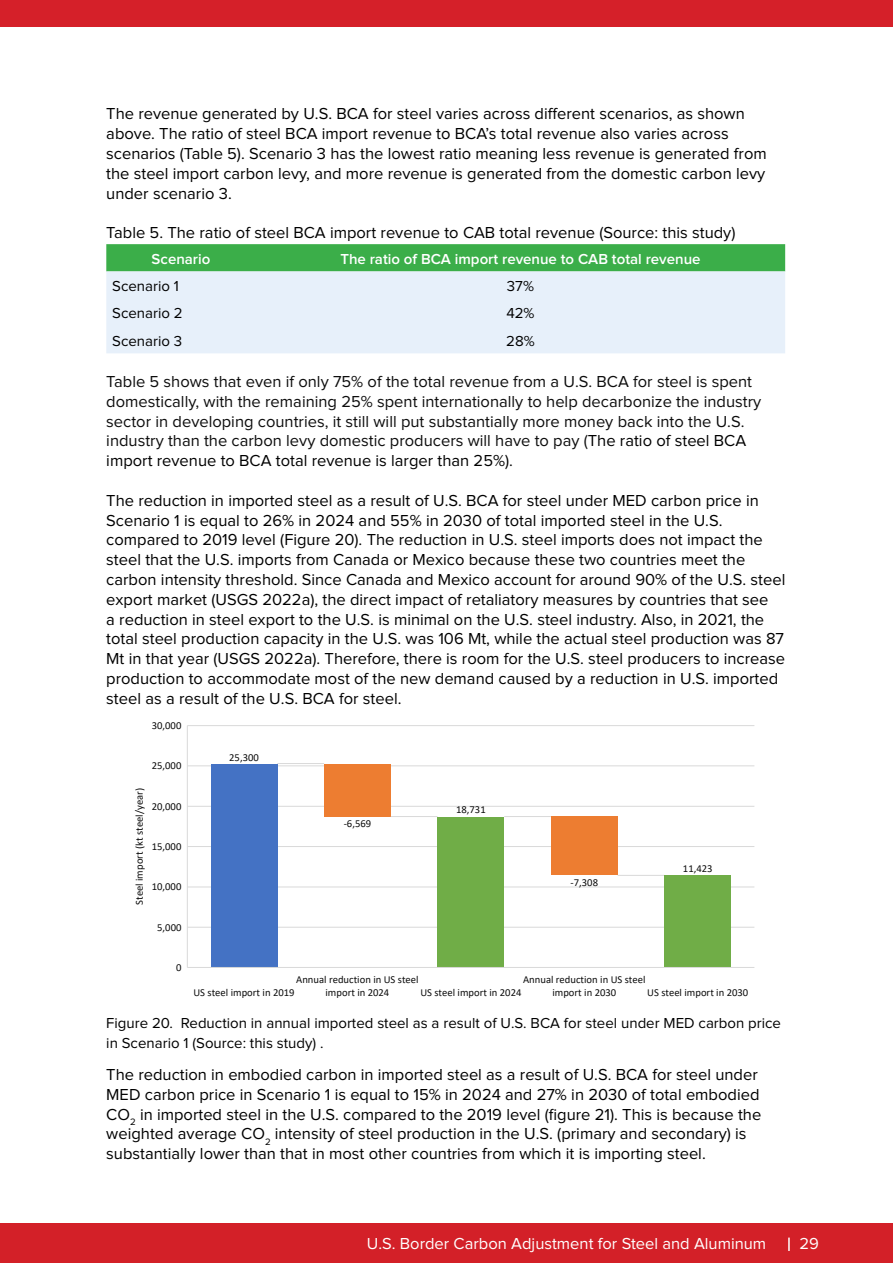
<style>
.page{position:relative;width:893px;height:1263px;background:#fff}
.page>*{position:absolute;margin:0;border:0;box-sizing:border-box;transform-origin:0 0}
.t1{font:16.5px/19.8px "Proxima Nova";color:#000}
.t2{font:16.5px/19.8px "Proxima Nova";color:#0d0d0d}
.t3{font:16.5px "Proxima Nova";color:#fff}
.t4{font:15px/19.8px "Proxima Nova";color:#000}
.t5{font:600 15px "Proxima Nova";color:#fff}
.t6{font:10.65px/12.9px "Calibri";color:#0d0d0d;text-align:center}
.s1{color:#000}
.s2{color:#0d0d0d}
</style>
<div class="page">
<div style="left:0;top:1222px;width:893px;height:41px;background:#d32028"></div>
<svg style="left:788px;top:1237px;width:2px;height:14px"></svg>
<div style="left:106px;top:244px;width:679px;height:27px;background:#3bae49"></div>
<div style="left:106px;top:271px;width:679px;height:82px;background:#e7f0fa"></div>
<hr style="left:187px;top:927px;width:567px;height:1px;background:#d9d9d9">
<hr style="left:187px;top:887px;width:567px;height:1px;background:#d9d9d9">
<hr style="left:187px;top:846px;width:567px;height:1px;background:#d9d9d9">
<hr style="left:187px;top:806px;width:567px;height:1px;background:#d9d9d9">
<hr style="left:187px;top:765px;width:567px;height:1px;background:#d9d9d9">
<hr style="left:187px;top:725px;width:567px;height:1px;background:#d9d9d9">
<div style="left:211px;top:764px;width:66px;height:203px;background:#4472c4"></div>
<div style="left:324px;top:764px;width:67px;height:52px;background:#ed7d31"></div>
<div style="left:551px;top:817px;width:66px;height:58px;background:#ed7d31"></div>
<hr style="left:277px;top:763px;width:47px;height:1px;background:#d9d9d9">
<hr style="left:391px;top:816px;width:46px;height:1px;background:#d9d9d9">
<hr style="left:504px;top:816px;width:47px;height:1px;background:#d9d9d9">
<hr style="left:618px;top:875px;width:46px;height:1px;background:#d9d9d9">
<div style="left:438px;top:817px;width:66px;height:150px;background:#70ad47"></div>
<div style="left:664px;top:875px;width:67px;height:92px;background:#70ad47"></div>
<hr style="left:187px;top:967px;width:567px;height:1px;background:#d9d9d9">
<hr style="left:187px;top:726px;width:1px;height:241px;background:#d9d9d9">
<div style="left:0;top:0;width:893px;height:27px;background:#d52029"></div>
<p class="t1" style="left:106px;top:105px;width:640px">The revenue generated by U.S. BCA for steel varies across different scenarios, as shown above. The ratio of steel BCA import revenue to BCA’s total revenue also varies across</p>
<p class="t1" style="left:106px;top:144px;width:662px;text-align:justify">scenarios (Table 5). Scenario 3 has the lowest ratio meaning less revenue is generated from the steel import carbon levy, and more revenue is generated from the domestic carbon levy under scenario 3.</p>
<p class="t1" style="left:106px;top:223px;width:631px">Table 5. The ratio of steel BCA import revenue to CAB total revenue (Source: this study)</p>
<p class="t5" style="left:152px;top:252px;width:60px">Scenario</p>
<p class="t5" style="left:340px;top:252px;width:362px">The ratio of BCA import revenue to CAB total revenue</p>
<p class="t4" style="left:112px;top:277px;width:68px">Scenario 1</p>
<p class="t4" style="left:507px;top:277px;width:29px">37%</p>
<p class="t4" style="left:112px;top:304px;width:72px">Scenario 2</p>
<p class="t4" style="left:506px;top:304px;width:30px">42%</p>
<p class="t4" style="left:112px;top:331px;width:72px">Scenario 3</p>
<p class="t4" style="left:506px;top:331px;width:30px">28%</p>
<p class="t2" style="left:106px;top:372px;width:656px">Table 5 shows that even if only 75% of the total revenue from a U.S. BCA for steel is spent domestically, with the remaining 25% spent internationally to help decarbonize the industry sector in developing countries, it still will put substantially more money back into the U.S.</p>
<p class="t2" style="left:106px;top:432px;width:641px">industry than the carbon levy domestic producers will have to pay (<span class="s1">The ratio of steel BCA</span></p>
<p class="t1" style="left:106px;top:451px;width:408px">import revenue to BCA total revenue is larger than 25%)<span class="s2">.</span></p>
<p class="t1" style="left:106px;top:491px;width:654px">The reduction in imported steel as a result of U.S. BCA for steel under MED carbon price in<br>Scenario 1 is equal to 26% in 2024 and 55% in 2030 of total imported steel in the U.S.</p>
<p class="t1" style="left:106px;top:531px;width:681px">compared to 2019 level (Figure 20). The reduction in U.S. steel imports does not impact the steel that the U.S. imports from Canada or Mexico because these two countries meet the carbon intensity threshold. Since Canada and Mexico account for around 90% of the U.S. steel export market (USGS 2022a), the direct impact of retaliatory measures by countries that see<br>a reduction in steel export to the U.S. is minimal on the U.S. steel industry. Also, in 2021, the total steel production capacity in the U.S. was 106 Mt, while the actual steel production was 87<br>Mt in that year (USGS 2022a). Therefore, there is room for the U.S. steel producers to increase production to accommodate most of the new demand caused by a reduction in U.S. imported steel as a result of the U.S. BCA for steel.</p>
<p class="t6" style="left:152px;top:719px;width:31px">30,000</p>
<p class="t6" style="left:152px;top:759px;width:31px">25,000</p>
<p class="t6" style="left:133px;top:905px;width:118px;rotate:-90deg">Steel import (kt steel/year)</p>
<p class="t6" style="left:152px;top:799px;width:31px">20,000</p>
<p class="t6" style="left:152px;top:840px;width:31px">15,000</p>
<p class="t6" style="left:152px;top:880px;width:31px">10,000</p>
<p class="t6" style="left:157px;top:920px;width:26px">5,000</p>
<p class="t6" style="left:176px;top:961px;width:7px">0</p>
<p class="t6" style="left:229px;top:750px;width:31px">25,300</p>
<p class="t6" style="left:344px;top:816px;width:29px">-6,569</p>
<p class="t6" style="left:456px;top:803px;width:31px">18,731</p>
<p class="t6" style="left:571px;top:875px;width:29px">-7,308</p>
<p class="t6" style="left:683px;top:862px;width:31px">11,423</p>
<p class="t6" style="left:296px;top:973px;width:124px">Annual reduction in US steel import in 2024</p>
<p class="t6" style="left:523px;top:973px;width:124px">Annual reduction in US steel import in 2030</p>
<p class="t6" style="left:193px;top:986px;width:103px">US steel import in 2019</p>
<p class="t6" style="left:420px;top:986px;width:103px">US steel import in 2024</p>
<p class="t6" style="left:647px;top:986px;width:103px">US steel import in 2030</p>
<p class="t4" style="left:106px;top:1014px;width:676px">Figure 20. Reduction in annual imported steel as a result of U.S. BCA for steel under MED carbon price in Scenario 1 (Source: this study) .</p>
<p class="t1" style="left:106px;top:1065px;width:656px">The reduction in embodied carbon in imported steel as a result of U.S. BCA for steel under MED carbon price in Scenario 1 is equal to 15% in 2024 and 27% in 2030 of total embodied CO<sub>2</sub> in imported steel in the U.S. compared to the 2019 level (figure 21). This is because the weighted average CO<sub>2</sub> intensity of steel production in the U.S. (primary and secondary) is</p>
<p class="t1" style="left:106px;top:1144px;width:601px">substantially lower than that in most other countries from which it is importing steel.</p>
<p class="t3" style="left:367px;top:1236px;width:401px">U.S. Border Carbon Adjustment for Steel and Aluminum</p>
<p class="t3" style="left:799px;top:1236px;width:21px">29</p>
</div>
